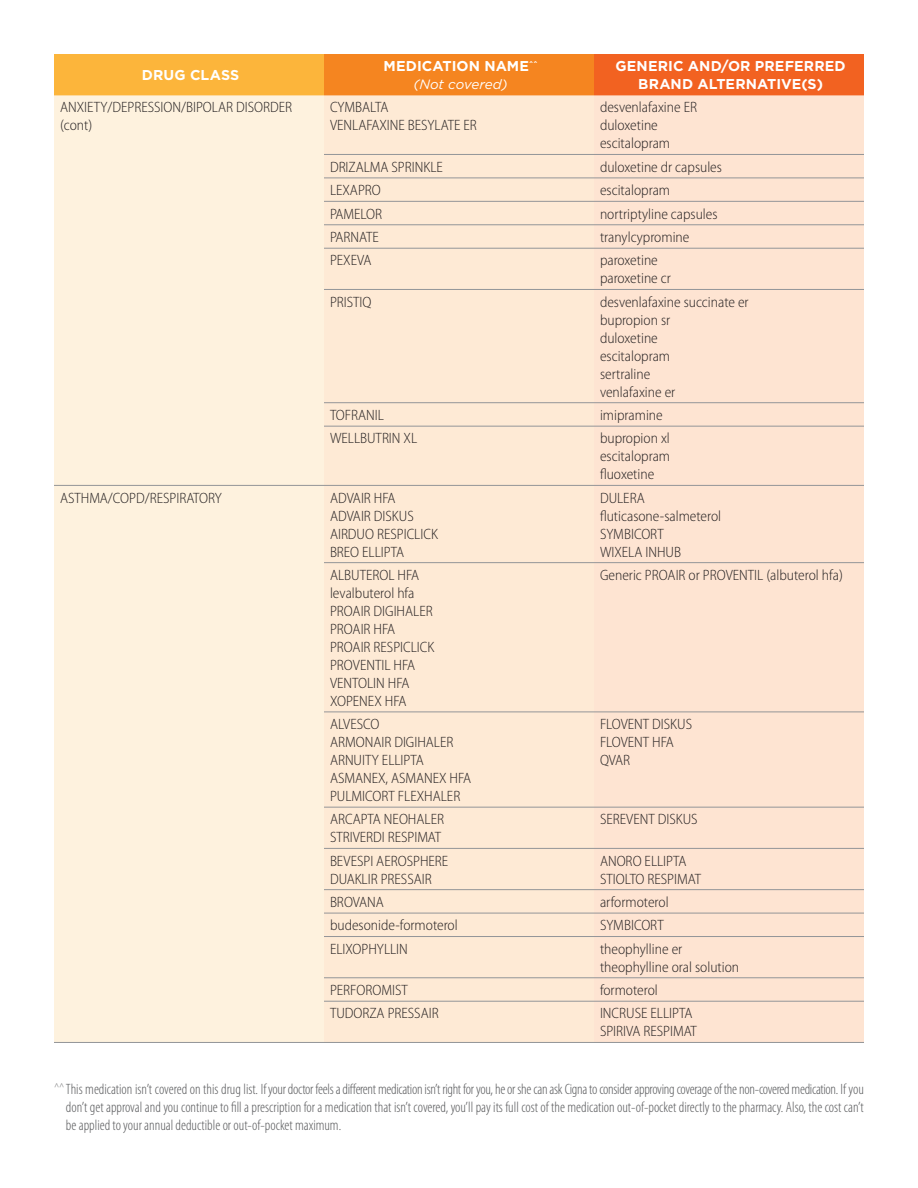
<style>
.page{position:relative;width:918px;height:1188px;background:#fff}
.page>*{position:absolute;margin:0;border:0;box-sizing:border-box;transform-origin:0 0}
.t1{font:300 semi-condensed 15px/18px "Myriad Pro";color:#231f20}
.NB-Legal_copy_Cat{font:300 condensed 15px/18px "Myriad Pro";color:#57585a;text-align:justify}
.t2{font:condensed 15px "Myriad Pro";color:#231f20}
.Table_column_header{font:700 14.25px/18px "Gotham";letter-spacing:.005em;color:#fff;text-align:center}
.Table_column_header-2{font:italic 13.5px "Gotham";color:#fff}
</style>
<div class="page">
<div style="left:54px;top:54px;width:270px;height:41px;background:#fcb53b"></div>
<div style="left:324px;top:54px;width:270px;height:41px;background:#f58520"></div>
<div style="left:594px;top:54px;width:270px;height:41px;background:#f26221"></div>
<div style="left:54px;top:95px;width:270px;height:947px;background:#fef2de"></div>
<div style="left:324px;top:95px;width:270px;height:947px;background:#feead5"></div>
<div style="left:594px;top:95px;width:270px;height:947px;background:#fee4d2"></div>
<hr style="left:54px;top:485px;width:270px;height:1px;background:#939598">
<hr style="left:54px;top:1042px;width:270px;height:1px;background:#939598">
<hr style="left:324px;top:154px;width:270px;height:1px;background:#939598">
<hr style="left:594px;top:154px;width:270px;height:1px;background:#939598">
<hr style="left:324px;top:178px;width:270px;height:1px;background:#939598">
<hr style="left:594px;top:178px;width:270px;height:1px;background:#939598">
<hr style="left:324px;top:201px;width:270px;height:1px;background:#939598">
<hr style="left:594px;top:201px;width:270px;height:1px;background:#939598">
<hr style="left:324px;top:225px;width:270px;height:1px;background:#939598">
<hr style="left:594px;top:225px;width:270px;height:1px;background:#939598">
<hr style="left:324px;top:248px;width:270px;height:1px;background:#939598">
<hr style="left:594px;top:248px;width:270px;height:1px;background:#939598">
<hr style="left:324px;top:289px;width:270px;height:1px;background:#939598">
<hr style="left:594px;top:289px;width:270px;height:1px;background:#939598">
<hr style="left:324px;top:402px;width:270px;height:1px;background:#939598">
<hr style="left:594px;top:402px;width:270px;height:1px;background:#939598">
<hr style="left:324px;top:426px;width:270px;height:1px;background:#939598">
<hr style="left:594px;top:426px;width:270px;height:1px;background:#939598">
<hr style="left:324px;top:485px;width:270px;height:1px;background:#939598">
<hr style="left:594px;top:485px;width:270px;height:1px;background:#939598">
<hr style="left:324px;top:562px;width:270px;height:1px;background:#939598">
<hr style="left:594px;top:562px;width:270px;height:1px;background:#939598">
<hr style="left:324px;top:712px;width:270px;height:1px;background:#939598">
<hr style="left:594px;top:712px;width:270px;height:1px;background:#939598">
<hr style="left:324px;top:807px;width:270px;height:1px;background:#939598">
<hr style="left:594px;top:807px;width:270px;height:1px;background:#939598">
<hr style="left:324px;top:848px;width:270px;height:1px;background:#939598">
<hr style="left:594px;top:848px;width:270px;height:1px;background:#939598">
<hr style="left:324px;top:889px;width:270px;height:1px;background:#939598">
<hr style="left:594px;top:889px;width:270px;height:1px;background:#939598">
<hr style="left:324px;top:913px;width:270px;height:1px;background:#939598">
<hr style="left:594px;top:913px;width:270px;height:1px;background:#939598">
<hr style="left:324px;top:936px;width:270px;height:1px;background:#939598">
<hr style="left:594px;top:936px;width:270px;height:1px;background:#939598">
<hr style="left:324px;top:978px;width:270px;height:1px;background:#939598">
<hr style="left:594px;top:978px;width:270px;height:1px;background:#939598">
<hr style="left:324px;top:1001px;width:270px;height:1px;background:#939598">
<hr style="left:594px;top:1001px;width:270px;height:1px;background:#939598">
<hr style="left:324px;top:1042px;width:270px;height:1px;background:#939598">
<hr style="left:594px;top:1042px;width:270px;height:1px;background:#939598">
<p class="Table_column_header" style="left:142px;top:66px;width:99px">DRUG CLASS</p>
<p class="Table_column_header" style="left:384px;top:57px;width:155px">MEDICATION NAME<sup>^^</sup></p>
<p class="Table_column_header-2" style="left:414px;top:76px;width:96px">(Not covered)</p>
<p class="t1" style="left:60px;top:99px;width:234px">ANXIETY/DEPRESSION/BIPOLAR DISORDER (cont)</p>
<p class="t1" style="left:330px;top:99px;width:60px">CYMBALTA</p>
<p class="t1" style="left:330px;top:117px;width:148px">VENLAFAXINE BESYLATE ER</p>
<p class="Table_column_header" style="left:616px;top:57px;width:232px">GENERIC AND/OR PREFERRED<br>BRAND ALTERNATIVE(S)</p>
<p class="t1" style="left:600px;top:99px;width:99px">desvenlafaxine ER</p>
<p class="t1" style="left:600px;top:117px;width:59px">duloxetine</p>
<p class="t1" style="left:600px;top:135px;width:72px">escitalopram</p>
<p class="t1" style="left:330px;top:158px;width:114px">DRIZALMA SPRINKLE</p>
<p class="t1" style="left:600px;top:158px;width:124px">duloxetine dr capsules</p>
<p class="t1" style="left:330px;top:181px;width:52px">LEXAPRO</p>
<p class="t1" style="left:600px;top:181px;width:72px">escitalopram</p>
<p class="t1" style="left:330px;top:205px;width:54px">PAMELOR</p>
<p class="t1" style="left:600px;top:205px;width:119px">nortriptyline capsules</p>
<p class="t1" style="left:330px;top:228px;width:50px">PARNATE</p>
<p class="t1" style="left:600px;top:228px;width:91px">tranylcypromine</p>
<p class="t1" style="left:330px;top:252px;width:43px">PEXEVA</p>
<p class="t1" style="left:600px;top:252px;width:59px">paroxetine</p>
<p class="t1" style="left:600px;top:270px;width:72px">paroxetine cr</p>
<p class="t1" style="left:330px;top:293px;width:43px">PRISTIQ</p>
<p class="t1" style="left:600px;top:293px;width:150px">desvenlafaxine succinate er</p>
<p class="t1" style="left:600px;top:311px;width:72px">bupropion sr</p>
<p class="t1" style="left:600px;top:329px;width:59px">duloxetine</p>
<p class="t1" style="left:600px;top:347px;width:72px">escitalopram</p>
<p class="t1" style="left:600px;top:365px;width:52px">sertraline</p>
<p class="t1" style="left:600px;top:383px;width:77px">venlafaxine er</p>
<p class="t1" style="left:330px;top:406px;width:55px">TOFRANIL</p>
<p class="t1" style="left:600px;top:406px;width:64px">imipramine</p>
<p class="t1" style="left:330px;top:430px;width:89px">WELLBUTRIN XL</p>
<p class="t1" style="left:600px;top:430px;width:71px">bupropion xl</p>
<p class="t1" style="left:600px;top:448px;width:72px">escitalopram</p>
<p class="t1" style="left:600px;top:466px;width:56px">fluoxetine</p>
<p class="t1" style="left:60px;top:489px;width:164px">ASTHMA/COPD/RESPIRATORY</p>
<p class="t1" style="left:330px;top:489px;width:67px">ADVAIR HFA</p>
<p class="t1" style="left:330px;top:507px;width:85px">ADVAIR DISKUS</p>
<p class="t1" style="left:330px;top:525px;width:109px">AIRDUO RESPICLICK</p>
<p class="t1" style="left:330px;top:543px;width:76px">BREO ELLIPTA</p>
<p class="t1" style="left:330px;top:566px;width:91px">ALBUTEROL HFA</p>
<p class="t1" style="left:330px;top:584px;width:86px">levalbuterol hfa</p>
<p class="t1" style="left:330px;top:602px;width:104px">PROAIR DIGIHALER</p>
<p class="t1" style="left:330px;top:620px;width:67px">PROAIR HFA</p>
<p class="t1" style="left:330px;top:638px;width:106px">PROAIR RESPICLICK</p>
<p class="t1" style="left:330px;top:656px;width:87px">PROVENTIL HFA</p>
<p class="t1" style="left:330px;top:674px;width:81px">VENTOLIN HFA</p>
<p class="t1" style="left:330px;top:692px;width:78px">XOPENEX HFA</p>
<p class="t1" style="left:330px;top:715px;width:51px">ALVESCO</p>
<p class="t1" style="left:330px;top:733px;width:125px">ARMONAIR DIGIHALER</p>
<p class="t1" style="left:330px;top:751px;width:95px">ARNUITY ELLIPTA</p>
<p class="t1" style="left:330px;top:769px;width:143px">ASMANEX, ASMANEX HFA</p>
<p class="t1" style="left:330px;top:787px;width:132px">PULMICORT FLEXHALER</p>
<p class="t1" style="left:330px;top:811px;width:116px">ARCAPTA NEOHALER</p>
<p class="t1" style="left:330px;top:829px;width:113px">STRIVERDI RESPIMAT</p>
<p class="t1" style="left:330px;top:852px;width:120px">BEVESPI AEROSPHERE</p>
<p class="t1" style="left:330px;top:870px;width:103px">DUAKLIR PRESSAIR</p>
<p class="t1" style="left:600px;top:489px;width:46px">DULERA</p>
<p class="t1" style="left:600px;top:507px;width:123px">fluticasone-salmeterol</p>
<p class="t1" style="left:600px;top:525px;width:65px">SYMBICORT</p>
<p class="t1" style="left:600px;top:543px;width:83px">WIXELA INHUB</p>
<p class="t1" style="left:600px;top:566px;width:244px">Generic PROAIR or PROVENTIL (albuterol hfa)</p>
<p class="t1" style="left:600px;top:715px;width:94px">FLOVENT DISKUS</p>
<p class="t1" style="left:600px;top:733px;width:75px">FLOVENT HFA</p>
<p class="t1" style="left:600px;top:751px;width:32px">QVAR</p>
<p class="t1" style="left:600px;top:811px;width:99px">SEREVENT DISKUS</p>
<p class="t1" style="left:600px;top:852px;width:88px">ANORO ELLIPTA</p>
<p class="t1" style="left:600px;top:870px;width:103px">STIOLTO RESPIMAT</p>
<p class="t1" style="left:330px;top:893px;width:55px">BROVANA</p>
<p class="t1" style="left:600px;top:893px;width:70px">arformoterol</p>
<p class="t1" style="left:330px;top:917px;width:129px">budesonide-formoterol</p>
<p class="t1" style="left:600px;top:917px;width:65px">SYMBICORT</p>
<p class="t1" style="left:330px;top:940px;width:79px">ELIXOPHYLLIN</p>
<p class="t1" style="left:600px;top:940px;width:84px">theophylline er</p>
<p class="t1" style="left:600px;top:958px;width:141px">theophylline oral solution</p>
<p class="t1" style="left:330px;top:981px;width:79px">PERFOROMIST</p>
<p class="t1" style="left:600px;top:981px;width:59px">formoterol</p>
<p class="t1" style="left:330px;top:1005px;width:110px">TUDORZA PRESSAIR</p>
<p class="t1" style="left:600px;top:1005px;width:94px">INCRUSE ELLIPTA</p>
<p class="t1" style="left:600px;top:1023px;width:99px">SPIRIVA RESPIMAT</p>
<p class="t2" style="left:406px;top:1011px;width:13px">29</p>
<p class="NB-Legal_copy_Cat" style="left:66px;top:1080px;width:799px;text-indent:-12px"><sup>^^</sup> This medication isn’t covered on this drug list. If your doctor feels a different medication isn’t right for you, he or she can ask Cigna to consider approving coverage of the non-covered medication. If you don’t get approval and you continue to fill a prescription for a medication that isn’t covered, you’ll pay its full cost of the medication out-of-pocket directly to the pharmacy. Also, the cost can’t be applied to your annual deductible or out-of-pocket maximum.</p>
</div>
